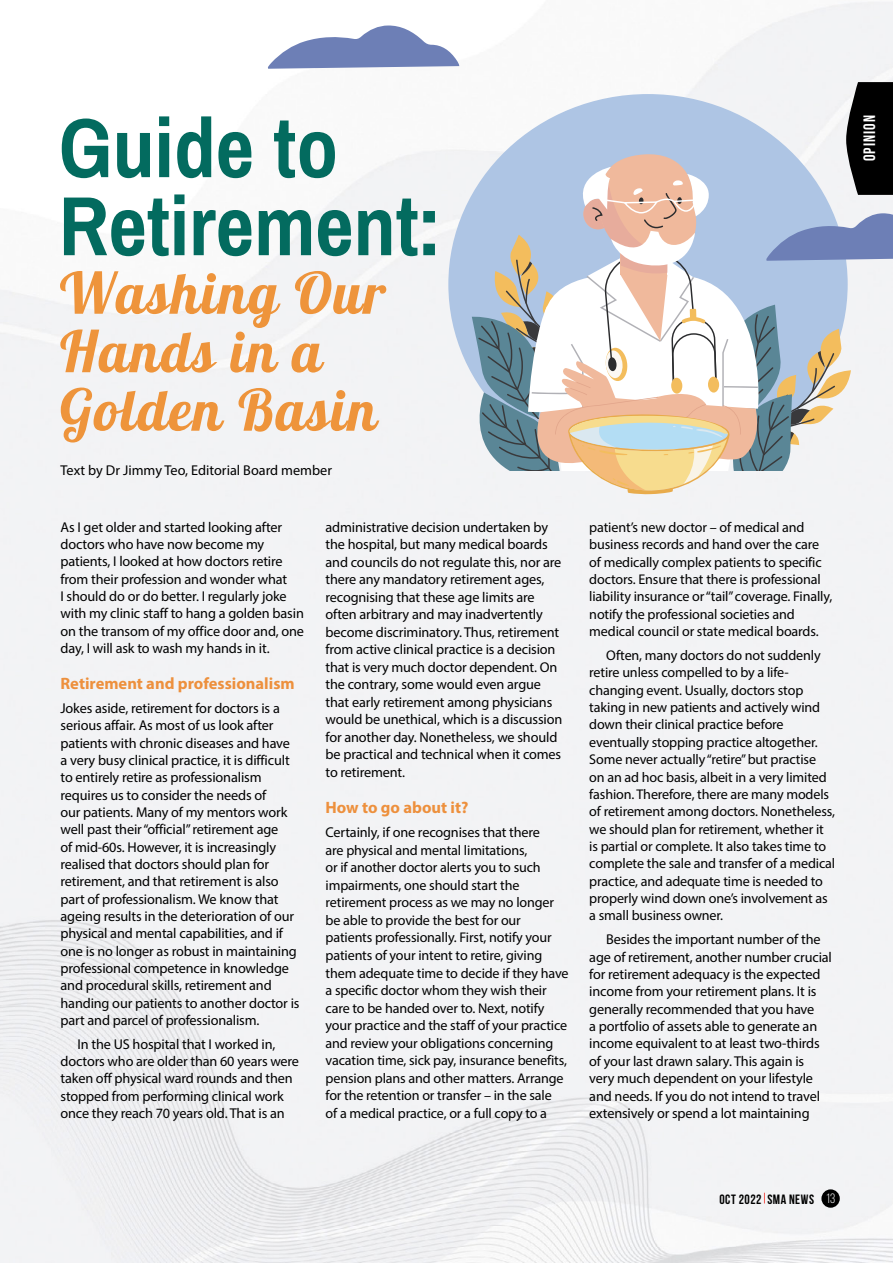
<style>
.page{position:relative;width:893px;height:1263px;background:#fff}
.page>*{position:absolute;margin:0;border:0;box-sizing:border-box;transform-origin:0 0}
.t1{font:700 84px/78px "Archivo Narrow";color:#036b5f}
.t2{font:57px/58.5px "Lobster";letter-spacing:.03em;color:#ee943b}
.t3{font:700 16.5px "Myriad Pro";color:#ed903d}
.t4{font:700 16.5px "Bebas Neue";letter-spacing:.065em;color:#fff}
.t5{font:14.25px/17.4px "Myriad Pro";letter-spacing:-.01em;color:#000}
.t6{font:14.1px/17.4px "Myriad Pro";letter-spacing:-.01em;color:#000}
.t7{font:700 13.5px "Bebas Neue";letter-spacing:.035em;color:#000}
.s1{font-weight:400;color:#fff}
</style>
<div class="page">
<img style="left:0;top:2px;width:893px;height:1261px">
<svg style="left:268px;top:25px;width:191px;height:44px"></svg>
<div style="left:821px;top:1189px;width:19px;height:19px;background:#000;border-radius:50%"></div>
<svg style="left:452px;top:82px;width:441px;height:412px"></svg>
<h1 class="t1" style="left:59px;top:105px;width:384px">Guide to<br>Retirement:</h1>
<h2 class="t2" style="left:60px;top:270px;width:327px">Washing Our<br>Hands in a<br>Golden Basin</h2>
<p class="t5" style="left:61px;top:462px;width:273px">Text by Dr Jimmy Teo, Editorial Board member</p>
<p class="t5" style="left:61px;top:518px;width:245px">As I get older and started looking after doctors who have now become my patients, I looked at how doctors retire from their profession and wonder what<br>I should do or do better. I regularly joke with my clinic staff to hang a golden basin on the transom of my office door and, one day, I will ask to wash my hands in it.</p>
<p class="t3" style="left:61px;top:673px;width:236px">Retirement and professionalism</p>
<p class="t5" style="left:61px;top:699px;width:241px">Jokes aside, retirement for doctors is a serious affair. As most of us look after patients with chronic diseases and have a very busy clinical practice, it is difficult to entirely retire as professionalism requires us to consider the needs of<br>our patients. Many of my mentors work well past their “official” retirement age<br>of mid-60s. However, it is increasingly realised that doctors should plan for retirement, and that retirement is also part of professionalism. We know that ageing results in the deterioration of our physical and mental capabilities, and if one is no longer as robust in maintaining professional competence in knowledge and procedural skills, retirement and handing our patients to another doctor is part and parcel of professionalism.</p>
<p class="t5" style="left:61px;top:1035px;width:240px;text-indent:17px">In the US hospital that I worked in, doctors who are older than 60 years were taken off physical ward rounds and then stopped from performing clinical work once they reach 70 years old. That is an</p>
<p class="t5" style="left:326px;top:518px;width:238px">administrative decision undertaken by the hospital, but many medical boards and councils do not regulate this, nor are there any mandatory retirement ages, recognising that these age limits are often arbitrary and may inadvertently become discriminatory. Thus, retirement from active clinical practice is a decision that is very much doctor dependent. On the contrary, some would even argue that early retirement among physicians would be unethical, which is a discussion for another day. Nonetheless, we should be practical and technical when it comes to retirement.</p>
<p class="t3" style="left:326px;top:797px;width:144px">How to go about it?</p>
<p class="t5" style="left:326px;top:823px;width:216px">Certainly, if one recognises that there</p>
<p class="t6" style="left:326px;top:841px;width:245px">are physical and mental limitations,<br>or if another doctor alerts you to such impairments, one should start the retirement process as we may no longer be able to provide the best for our patients professionally. First, notify your patients of your intent to retire, giving them adequate time to decide if they have a specific doctor whom they wish their care to be handed over to. Next, notify your practice and the staff of your practice and review your obligations concerning vacation time, sick pay, insurance benefits, pension plans and other matters. Arrange for the retention or transfer – in the sale<br>of a medical practice, or a full copy to a</p>
<p class="t6" style="left:589px;top:518px;width:244px">patient’s new doctor – of medical and business records and hand over the care of medically complex patients to specific doctors. Ensure that there is professional liability insurance or “tail” coverage. Finally, notify the professional societies and medical council or state medical boards.</p>
<p class="t6" style="left:589px;top:646px;width:247px;text-indent:17px">Often, many doctors do not suddenly retire unless compelled to by a life&shy;changing event. Usually, doctors stop taking in new patients and actively wind down their clinical practice before eventually stopping practice altogether.<br>Some never actually “retire” but practise<br>on an ad hoc basis, albeit in a very limited fashion. Therefore, there are many models of retirement among doctors. Nonetheless, we should plan for retirement, whether it is partial or complete. It also takes time to complete the sale and transfer of a medical practice, and adequate time is needed to properly wind down one’s involvement as a small business owner.</p>
<p class="t5" style="left:589px;top:930px;width:244px;text-indent:17px">Besides the important number of the age of retirement, another number crucial for retirement adequacy is the expected income from your retirement plans. It is generally recommended that you have<br>a portfolio of assets able to generate an income equivalent to at least two-thirds of your last drawn salary. This again is very much dependent on your lifestyle and needs. If you do not intend to travel extensively or spend a lot maintaining</p>
<p class="t4" style="left:860px;top:161px;width:48px;rotate:-90deg">OPINION</p>
<p class="t7" style="left:719px;top:1191px;width:117px">OCT 2022 SMA NEWS <span class="s1">13</span></p>
</div>
